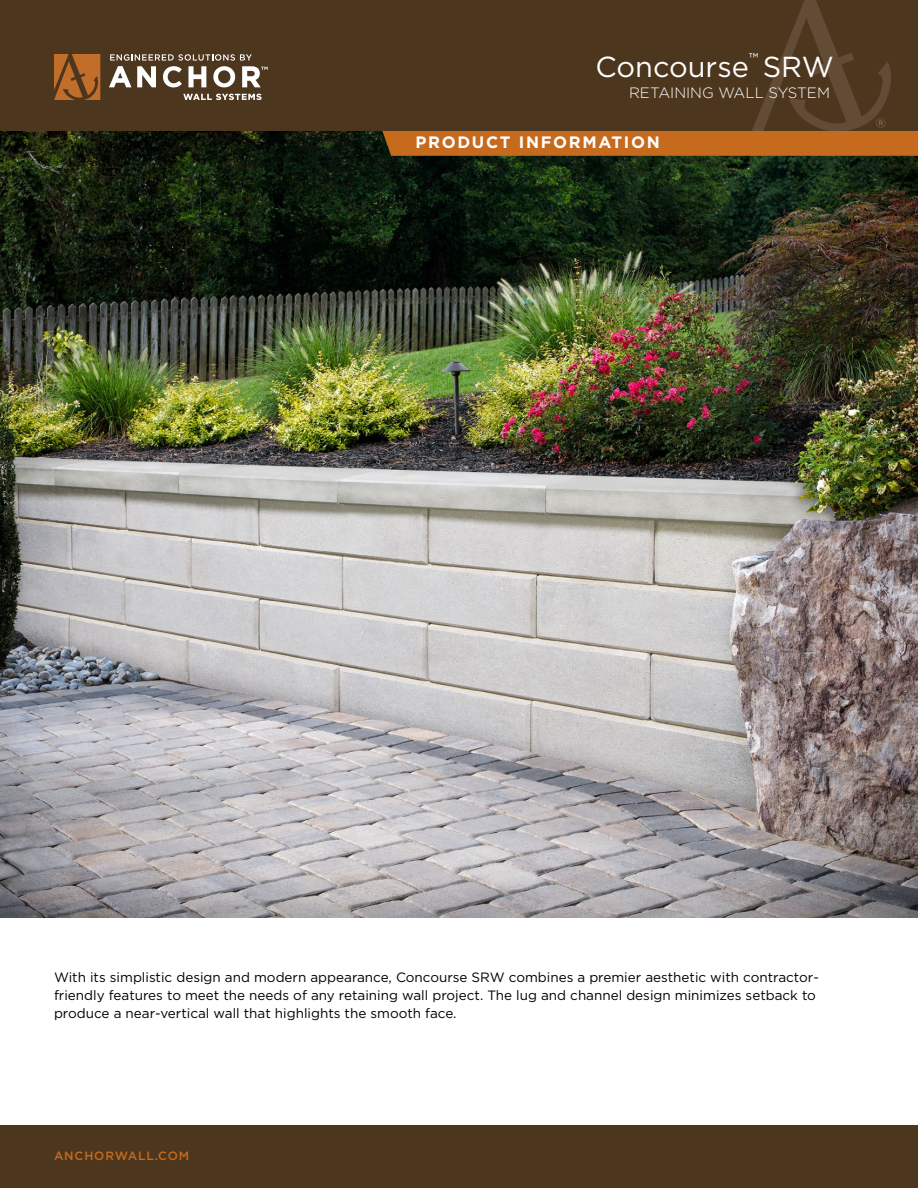
<style>
.page{position:relative;width:918px;height:1188px;background:#fff}
.page>*{position:absolute;margin:0;border:0;box-sizing:border-box;transform-origin:0 0}
.t1{font:28.95px "Gotham";color:#fff}
.t2{font:700 16.5px "Gotham";letter-spacing:.1em;color:#fff}
.t3{font:300 15px "Gotham";color:#fff}
.t4{font:13.95px "Gotham";color:#fff}
.t5{font:13.5px/18px "Gotham";color:#000}
.t6{font:500 12px "Gotham";letter-spacing:.07em;color:#c66a1d}
</style>
<div class="page">
<img style="left:0;top:131px;width:918px;height:787px">
<div style="left:0;top:1125px;width:918px;height:63px;background:#4d361e"></div>
<div style="left:0;top:0;width:918px;height:131px;background:#4d361e"></div>
<svg style="left:381px;top:0;width:537px;height:156px"></svg>
<svg style="left:54px;top:54px;width:47px;height:46px"></svg>
<svg style="left:109px;top:54px;width:159px;height:33px"></svg>
<svg style="left:183px;top:94px;width:79px;height:6px"></svg>
<p class="t4" style="left:749px;top:49px;width:11px">™</p>
<p class="t4" style="left:780px;top:50px;width:7px">®</p>
<p class="t3" style="left:605px;top:83px;width:219px">MULTIPIECE WALL SYSTEMS</p>
<p class="t2" style="left:415px;top:131px;width:246px">PRODUCT INFORMATION</p>
<h1 class="t1" style="left:596px;top:48px;width:155px">Concourse</h1>
<h1 class="t1" style="left:763px;top:48px;width:72px">SRW</h1>
<p class="t3" style="left:629px;top:83px;width:202px">RETAINING WALL SYSTEM</p>
<h1 class="t1" style="left:710px;top:49px;width:115px">Brisa 6"</h1>
<p class="t5" style="left:54px;top:968px;width:766px">With its simplistic design and modern appearance, Concourse SRW combines a premier aesthetic with contractor&shy;friendly features to meet the needs of any retaining wall project. The lug and channel design minimizes setback to produce a near-vertical wall that highlights the smooth face.</p>
<p class="t6" style="left:54px;top:1148px;width:137px">ANCHORWALL.COM</p>
</div>
